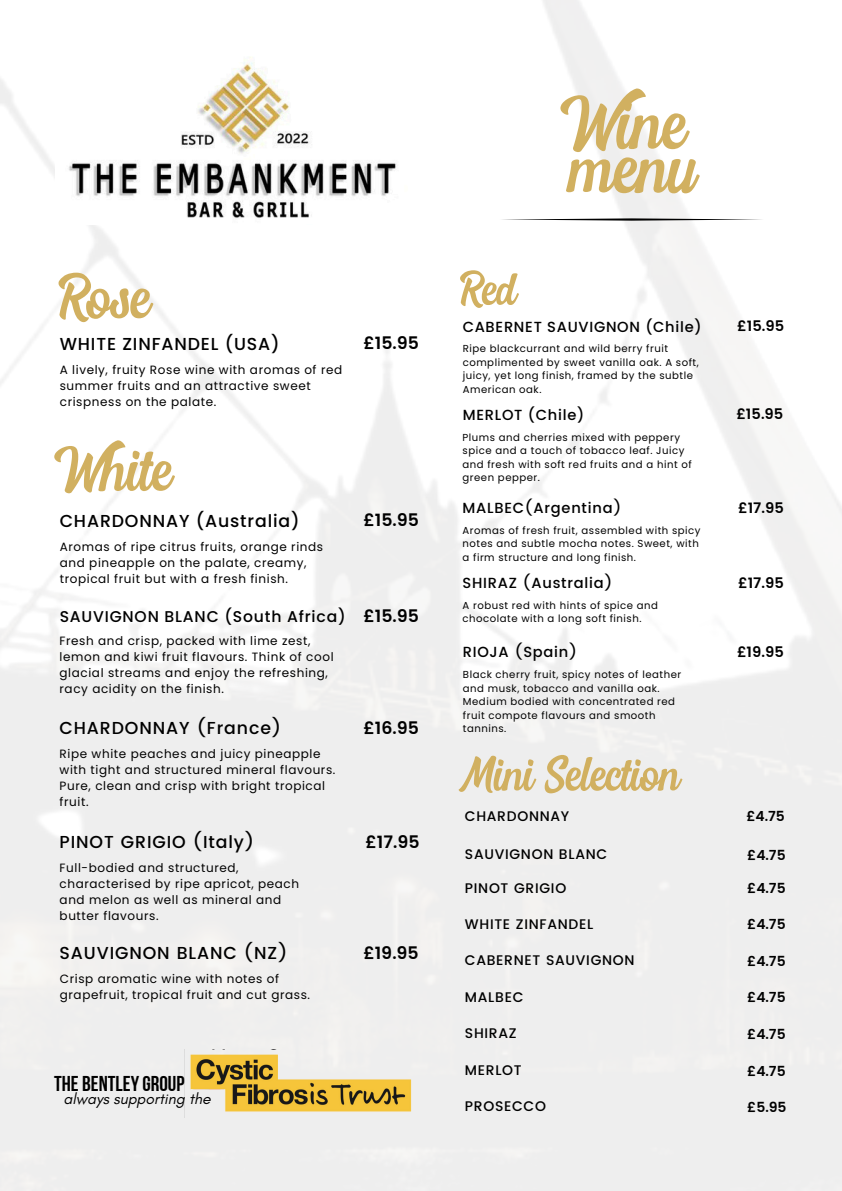
<style>
.page{position:relative;width:842px;height:1191px;background:#fff}
.page>*{position:absolute;margin:0;border:0;box-sizing:border-box;transform-origin:0 0}
.t1{font:85.9px "Mostley Script";color:#d1b060}
.t2{font:71.6px "Mostley Script";color:#d1b060}
.t3{font:56px "Mostley Script";color:#d1b060}
.t4{font:54.4px "Mostley Script";color:#d1b060}
.t5{font:21.4px "Bebas Neue Cyrillic";color:#000}
.t6{font:500 17.3px "Poppins";letter-spacing:.05em;color:#000}
.t7{font:600 17.3px "Poppins";color:#000}
.t8{font:italic 15.7px "Glacial Indifference";color:#000}
.t9{font:500 15.6px "Poppins";letter-spacing:.05em;color:#000}
.t10{font:500 14.6px "Poppins";letter-spacing:.05em;color:#000}
.t11{font:600 14.6px "Poppins";color:#000}
.t12{font:500 13.9px "Poppins";letter-spacing:.05em;color:#000}
.t13{font:600 13.9px "Poppins";color:#000}
.t14{font:12px/16px "Poppins";letter-spacing:.05em;color:#000}
.t15{font:10.1px/13.5px "Poppins";letter-spacing:.05em;color:#000}
</style>
<div class="page">
<img style="left:185px;top:1048px;width:234px;height:69px">
<img style="left:67px;top:56px;width:341px;height:167px">
<svg style="left:501px;top:218px;width:262px;height:3px"></svg>
<h6 class="t2" style="left:59px;top:267px;width:93px">Rose</h6>
<h1 class="t6" style="left:60px;top:331px;width:222px">WHITE ZINFANDEL (USA)</h1>
<p class="t7" style="left:363px;top:332px;width:57px">£15.95</p>
<p class="t14" style="left:60px;top:361px;width:284px">A lively, fruity Rose wine with aromas of red summer fruits and an attractive sweet crispness on the palate.</p>
<p class="t2" style="left:54px;top:440px;width:119px">White</p>
<p class="t6" style="left:60px;top:509px;width:242px">CHARDONNAY (Australia)</p>
<h5 class="t14" style="left:60px;top:539px;width:265px">Aromas of ripe citrus fruits, orange rinds and pineapple on the palate, creamy, tropical fruit but with a fresh finish.</h5>
<h5 class="t7" style="left:363px;top:510px;width:57px">£15.95</h5>
<h5 class="t9" style="left:60px;top:605px;width:287px">SAUVIGNON BLANC (South Africa)</h5>
<h6 class="t7" style="left:363px;top:606px;width:57px">£15.95</h6>
<p class="t14" style="left:60px;top:632px;width:276px">Fresh and crisp, packed with lime zest, lemon and kiwi fruit flavours. Think of cool glacial streams and enjoy the refreshing, racy acidity on the finish.</p>
<h2 class="t6" style="left:60px;top:717px;width:223px">CHARDONNAY (France)</h2>
<p class="t14" style="left:60px;top:746px;width:277px">Ripe white peaches and juicy pineapple with tight and structured mineral flavours.<br>Pure, clean and crisp with bright tropical fruit.</p>
<h5 class="t6" style="left:60px;top:831px;width:196px">PINOT GRIGIO (Italy)</h5>
<h6 class="t14" style="left:60px;top:859px;width:241px">Full-bodied and structured, characterised by ripe apricot, peach and melon as well as mineral and butter flavours.</h6>
<p class="t6" style="left:60px;top:942px;width:229px">SAUVIGNON BLANC (NZ)</p>
<h2 class="t14" style="left:60px;top:971px;width:252px">Crisp aromatic wine with notes of grapefruit, tropical fruit and cut grass.</h2>
<p class="t5" style="left:54px;top:1074px;width:132px">THE BENTLEY GROUP</p>
<p class="t8" style="left:63px;top:1088px;width:149px">always supporting the</p>
<p class="t7" style="left:363px;top:717px;width:57px">£16.95</p>
<p class="t7" style="left:365px;top:831px;width:56px">£17.95</p>
<h5 class="t7" style="left:363px;top:942px;width:57px">£19.95</h5>
<p class="t4" style="left:460px;top:266px;width:57px">Red</p>
<p class="t1" style="left:560px;top:88px;width:127px">Wine</p>
<p class="t1" style="left:568px;top:132px;width:128px">menu</p>
<p class="t10" style="left:463px;top:317px;width:240px">CABERNET SAUVIGNON (Chile)</p>
<h5 class="t15" style="left:463px;top:342px;width:237px">Ripe blackcurrant and wild berry fruit complimented by sweet vanilla oak. A soft, juicy, yet long finish, framed by the subtle American oak.</h5>
<h3 class="t11" style="left:737px;top:318px;width:48px">£15.95</h3>
<p class="t10" style="left:463px;top:405px;width:123px">MERLOT (Chile)</p>
<p class="t11" style="left:736px;top:406px;width:48px">£15.95</p>
<p class="t15" style="left:463px;top:430px;width:231px">Plums and cherries mixed with peppery spice and a touch of tobacco leaf. Juicy and fresh with soft red fruits and a hint of green pepper.</p>
<h5 class="t10" style="left:463px;top:499px;width:160px">MALBEC(Argentina)</h5>
<p class="t15" style="left:463px;top:523px;width:240px">Aromas of fresh fruit, assembled with spicy notes and subtle mocha notes. Sweet, with a firm structure and long finish.</p>
<p class="t10" style="left:463px;top:574px;width:151px">SHIRAZ (Australia)</p>
<p class="t15" style="left:463px;top:598px;width:197px">A robust red with hints of spice and chocolate with a long soft finish.</p>
<h5 class="t10" style="left:463px;top:643px;width:116px">RIOJA (Spain)</h5>
<h4 class="t15" style="left:463px;top:667px;width:220px">Black cherry fruit, spicy notes of leather and musk, tobacco and vanilla oak.<br>Medium bodied with concentrated red fruit compote flavours and smooth tannins.</h4>
<p class="t3" style="left:459px;top:751px;width:222px">Mini Selection</p>
<p class="t12" style="left:465px;top:808px;width:106px">CHARDONNAY</p>
<p class="t12" style="left:465px;top:845px;width:144px">SAUVIGNON BLANC</p>
<p class="t12" style="left:465px;top:880px;width:103px">PINOT GRIGIO</p>
<p class="t12" style="left:465px;top:916px;width:130px">WHITE ZINFANDEL</p>
<p class="t12" style="left:465px;top:951px;width:171px">CABERNET SAUVIGNON</p>
<p class="t12" style="left:465px;top:988px;width:60px">MALBEC</p>
<p class="t12" style="left:465px;top:1024px;width:53px">SHIRAZ</p>
<p class="t11" style="left:738px;top:499px;width:47px">£17.95</p>
<p class="t11" style="left:738px;top:574px;width:47px">£17.95</p>
<p class="t11" style="left:737px;top:643px;width:48px">£19.95</p>
<p class="t13" style="left:746px;top:807px;width:40px">£4.75</p>
<p class="t13" style="left:747px;top:847px;width:40px">£4.75</p>
<h3 class="t13" style="left:747px;top:880px;width:40px">£4.75</h3>
<p class="t13" style="left:747px;top:916px;width:40px">£4.75</p>
<p class="t13" style="left:747px;top:952px;width:40px">£4.75</p>
<p class="t13" style="left:747px;top:988px;width:40px">£4.75</p>
<p class="t13" style="left:747px;top:1025px;width:40px">£4.75</p>
<p class="t12" style="left:465px;top:1062px;width:58px">MERLOT</p>
<p class="t13" style="left:747px;top:1063px;width:40px">£4.75</p>
<p class="t12" style="left:465px;top:1098px;width:83px">PROSECCO</p>
<p class="t13" style="left:747px;top:1099px;width:41px">£5.95</p>
</div>
